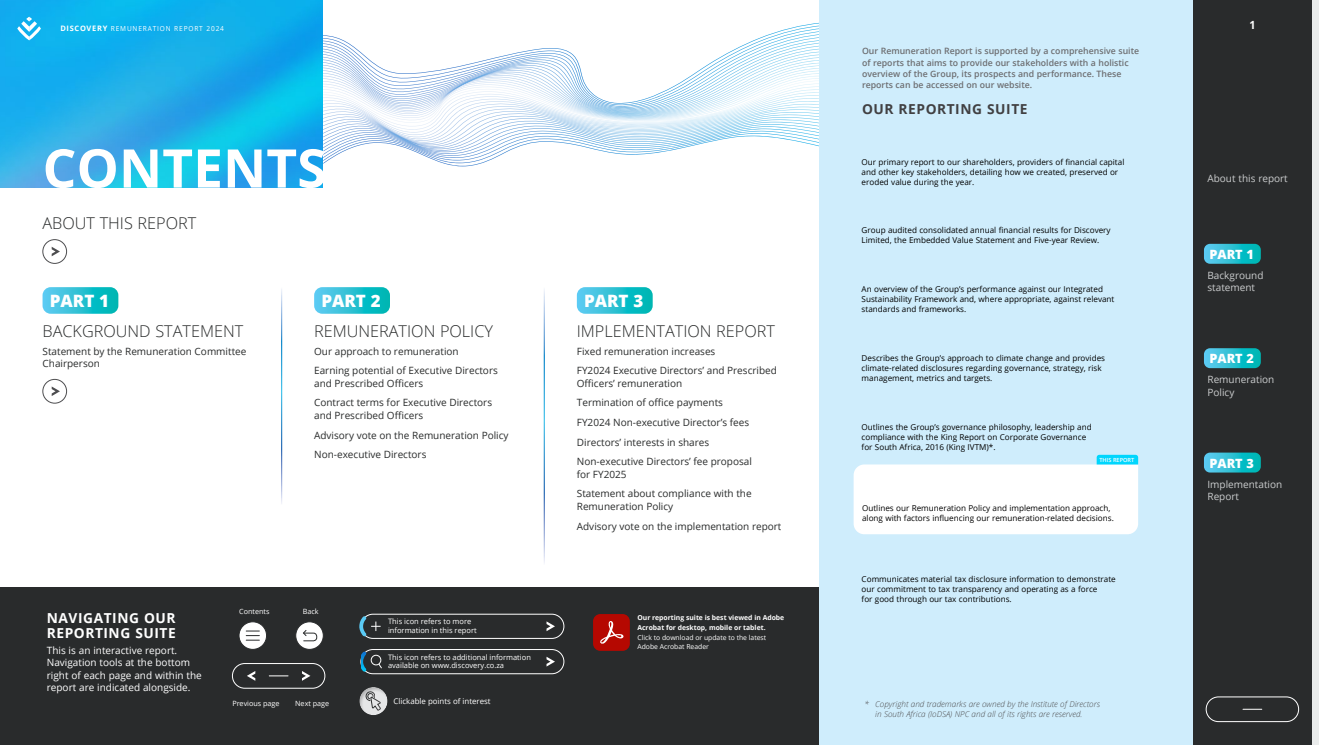
<style>
.page{position:relative;width:1319px;height:745px;background:#fff}
.page>*{position:absolute;margin:0;border:0;box-sizing:border-box;transform-origin:0 0}
.t1{font:700 53.25px "Open Sans";color:#fff}
.t2{font:800 17px "Open Sans";color:#fff}
.t3{font:300 16.25px "Open Sans";color:#292b2b}
.t4{font:700 13.75px/15px "Open Sans";letter-spacing:.04em;color:#fff}
.t5{font:700 13.75px "Open Sans";letter-spacing:.04em;color:#414042}
.t6{font:800 12.75px "Open Sans";color:#fff}
.t7{font:700 11.25px "Open Sans";color:#fff;scale:.95 1}
.t8{font:10px/19.6px "Open Sans";color:#292b2b}
.t9{font:10px/12.5px "Open Sans";color:#fff}
.t10{font:10px/12.5px "Open Sans";color:#cbcdce}
.t11{font:600 8.75px/11.2px "Open Sans";color:#6d6e71}
.t12{font:8.12px/10px "Open Sans";color:#000}
.t13{font:italic 300 8.12px/10px "Open Sans";color:#4d4d4f}
.t14{font:7.88px "Open Sans";color:#fff}
.t15{font:7.5px/8.8px "Open Sans";color:#fff}
.t16{font:7.25px "Open Sans";color:#fff}
.t17{font:6.88px "Open Sans";letter-spacing:.13em;color:#fff;scale:.95 1}
.t18{font:700 6.75px/9.8px "Open Sans";color:#fff}
.t19{font:6.75px/9.8px "Open Sans";color:#fff}
.t20{font:600 5.62px "Open Sans";color:#fff}
.s1{font-weight:700;font-size:7.5px}
</style>
<div class="page">
<svg style="left:323px;top:39px;width:496px;height:127px"></svg>
<div style="left:0;top:586px;width:842px;height:158px;background:#292b2c"></div>
<img style="left:0;top:0;width:322px;height:187px">
<div style="left:593px;top:613px;width:36px;height:37px;background:#b50801;border-radius:7px"></div>
<svg style="left:600px;top:621px;width:24px;height:23px"></svg>
<div style="left:232px;top:663px;width:93px;height:25px;border:1px solid #fff;border-radius:12px"></div>
<svg style="left:269px;top:675px;width:19px;height:1px"></svg>
<svg style="left:247px;top:671px;width:8px;height:9px"></svg>
<svg style="left:302px;top:671px;width:8px;height:9px"></svg>
<div style="left:239px;top:621px;width:27px;height:28px;background:#fff;border-radius:50%"></div>
<div style="left:239px;top:621px;width:28px;height:28px;border:1px solid #292b2c;border-radius:50%"></div>
<svg style="left:246px;top:630px;width:13px;height:10px"></svg>
<div style="left:296px;top:621px;width:27px;height:28px;background:#fff;border-radius:50%"></div>
<div style="left:295px;top:621px;width:28px;height:28px;border:1px solid #292b2c;border-radius:50%"></div>
<svg style="left:303px;top:630px;width:14px;height:11px"></svg>
<div style="left:819px;top:0;width:375px;height:744px;background:#cfedfc"></div>
<svg style="left:52px;top:247px;width:8px;height:9px"></svg>
<div style="left:43px;top:239px;width:24px;height:24px;border:1px solid #4d4d4f;border-radius:50%"></div>
<div style="left:349px;top:677px;width:50px;height:39px;background:#000;opacity:.22"></div>
<svg style="left:365px;top:690px;width:16px;height:20px"></svg>
<div style="left:361px;top:613px;width:203px;height:25px;border:1px solid #fff;border-radius:12px"></div>
<svg style="left:546px;top:621px;width:9px;height:9px"></svg>
<svg style="left:361px;top:613px;width:19px;height:26px"></svg>
<div style="left:361px;top:649px;width:203px;height:24px;border:1px solid #fff;border-radius:12px"></div>
<svg style="left:546px;top:656px;width:9px;height:10px"></svg>
<svg style="left:361px;top:649px;width:21px;height:25px"></svg>
<svg style="left:853px;top:454px;width:284px;height:80px;background:#f4fcfe"></svg>
<svg style="left:52px;top:386px;width:8px;height:10px"></svg>
<div style="left:43px;top:379px;width:24px;height:24px;border:1px solid #4d4d4f;border-radius:50%"></div>
<svg style="left:43px;top:287px;width:75px;height:26px;background:#2dc1d3"></svg>
<svg style="left:314px;top:287px;width:76px;height:26px;background:#2fc2d3"></svg>
<svg style="left:576px;top:287px;width:76px;height:26px;background:#30c2d3"></svg>
<div style="left:1294px;top:0;width:24px;height:744px;background:linear-gradient(to bottom,#e9ebeb,#e9ebeb)"></div>
<div style="left:1192px;top:0;width:119px;height:744px;background:#292b2c"></div>
<div style="left:1205px;top:696px;width:93px;height:25px;border:1px solid #fff;border-radius:12px"></div>
<svg style="left:1243px;top:708px;width:18px;height:1px"></svg>
<svg style="left:1203px;top:244px;width:57px;height:19px"></svg>
<svg style="left:1203px;top:348px;width:57px;height:20px"></svg>
<svg style="left:1203px;top:452px;width:57px;height:20px"></svg>
<svg style="left:17px;top:17px;width:24px;height:23px"></svg>
<p class="t17" style="left:60px;top:24px;width:174px"><span class="s1">DISCOVERY</span> REMUNERATION REPORT 2024</p>
<h3 class="t7" style="left:1249px;top:17px;width:8px">1</h3>
<p class="t11" style="left:861px;top:45px;width:278px">Our Remuneration Report is supported by a comprehensive suite of reports that aims to provide our stakeholders with a holistic overview of the Group, its prospects and performance. These reports can be accessed on our website.</p>
<h3 class="t5" style="left:861px;top:99px;width:167px">OUR REPORTING SUITE</h3>
<h1 class="t1" style="left:43px;top:130px;width:285px">CONTENTS</h1>
<p class="t12" style="left:861px;top:156px;width:264px">Our primary report to our shareholders, providers of financial capital and other key stakeholders, detailing how we created, preserved or eroded value during the year.</p>
<p class="t10" style="left:1207px;top:172px;width:82px">About this report</p>
<h3 class="t3" style="left:43px;top:211px;width:155px">ABOUT THIS REPORT</h3>
<p class="t12" style="left:861px;top:225px;width:250px">Group audited consolidated annual financial results for Discovery<br>Limited, the Embedded Value Statement and Five-year Review.</p>
<h3 class="t6" style="left:1209px;top:244px;width:46px">PART 1</h3>
<h2 class="t2" style="left:50px;top:288px;width:61px">PART 1</h2>
<h2 class="t2" style="left:321px;top:288px;width:61px">PART 2</h2>
<h2 class="t2" style="left:584px;top:288px;width:61px">PART 3</h2>
<p class="t12" style="left:861px;top:284px;width:254px">An overview of the Group’s performance against our Integrated<br>Sustainability Framework and, where appropriate, against relevant standards and frameworks.</p>
<p class="t10" style="left:1207px;top:268px;width:58px">Background statement</p>
<h3 class="t3" style="left:43px;top:319px;width:202px">BACKGROUND STATEMENT</h3>
<p class="t8" style="left:43px;top:344px;width:205px;line-height:12.5px">Statement by the Remuneration Committee<br>Chairperson</p>
<h3 class="t3" style="left:314px;top:319px;width:180px">REMUNERATION POLICY</h3>
<p class="t8" style="left:314px;top:341px;width:185px">Our approach to remuneration<br>Earning potential of Executive Directors</p>
<p class="t8" style="left:314px;top:373px;width:179px">and Prescribed Officers<br>Contract terms for Executive Directors</p>
<p class="t8" style="left:314px;top:405px;width:196px">and Prescribed Officers<br>Advisory vote on the Remuneration Policy<br>Non-executive Directors</p>
<h3 class="t3" style="left:576px;top:319px;width:199px">IMPLEMENTATION REPORT</h3>
<p class="t8" style="left:576px;top:341px;width:201px">Fixed remuneration increases<br>FY2024 Executive Directors’ and Prescribed</p>
<p class="t8" style="left:576px;top:373px;width:177px">Officers’ remuneration<br>Termination of office payments FY2024 Non-executive Director’s fees Directors’ interests in shares Non-executive Directors’ fee proposal</p>
<p class="t8" style="left:576px;top:464px;width:176px">for FY2025<br>Statement about compliance with the</p>
<p class="t8" style="left:576px;top:496px;width:206px">Remuneration Policy<br>Advisory vote on the implementation report</p>
<p class="t12" style="left:861px;top:353px;width:245px">Describes the Group’s approach to climate change and provides climate-related disclosures regarding governance, strategy, risk management, metrics and targets.</p>
<p class="t12" style="left:861px;top:421px;width:231px">Outlines the Group’s governance philosophy, leadership and compliance with the King Report on Corporate Governance for South Africa, 2016 (King IVTM)*.</p>
<p class="t20" style="left:1099px;top:455px;width:37px">THIS REPORT</p>
<p class="t12" style="left:862px;top:503px;width:253px">Outlines our Remuneration Policy and implementation approach, along with factors influencing our remuneration-related decisions.</p>
<h3 class="t6" style="left:1209px;top:348px;width:46px">PART 2</h3>
<p class="t10" style="left:1207px;top:373px;width:68px">Remuneration<br>Policy</p>
<h3 class="t6" style="left:1209px;top:453px;width:46px">PART 3</h3>
<p class="t10" style="left:1207px;top:477px;width:76px">Implementation<br>Report</p>
<p class="t12" style="left:861px;top:573px;width:256px">Communicates material tax disclosure information to demonstrate our commitment to tax transparency and operating as a force<br>for good through our tax contributions.</p>
<h3 class="t4" style="left:47px;top:609px;width:130px">NAVIGATING OUR<br>REPORTING SUITE</h3>
<p class="t9" style="left:47px;top:643px;width:156px">This is an interactive report.<br>Navigation tools at the bottom right of each page and within the report are indicated alongside.</p>
<p class="t16" style="left:239px;top:606px;width:32px">Contents</p>
<p class="t16" style="left:303px;top:606px;width:17px">Back</p>
<p class="t15" style="left:388px;top:616px;width:90px">This icon refers to more information in this report</p>
<p class="t15" style="left:388px;top:652px;width:144px">This icon refers to additional information available on www.discovery.co.za</p>
<p class="t18" style="left:637px;top:612px;width:148px">Our reporting suite is best viewed in Adobe<br>Acrobat for desktop, mobile or tablet.</p>
<p class="t19" style="left:637px;top:631px;width:130px">Click to download or update to the latest<br>Adobe Acrobat Reader</p>
<p class="t16" style="left:232px;top:698px;width:49px">Previous page</p>
<p class="t16" style="left:295px;top:698px;width:36px">Next page</p>
<p class="t14" style="left:393px;top:695px;width:99px">Clickable points of interest</p>
<p class="t13" style="left:875px;top:698px;width:226px;text-indent:-11px">* Copyright and trademarks are owned by the Institute of Directors in South Africa (IoDSA) NPC and all of its rights are reserved.</p>
</div>
